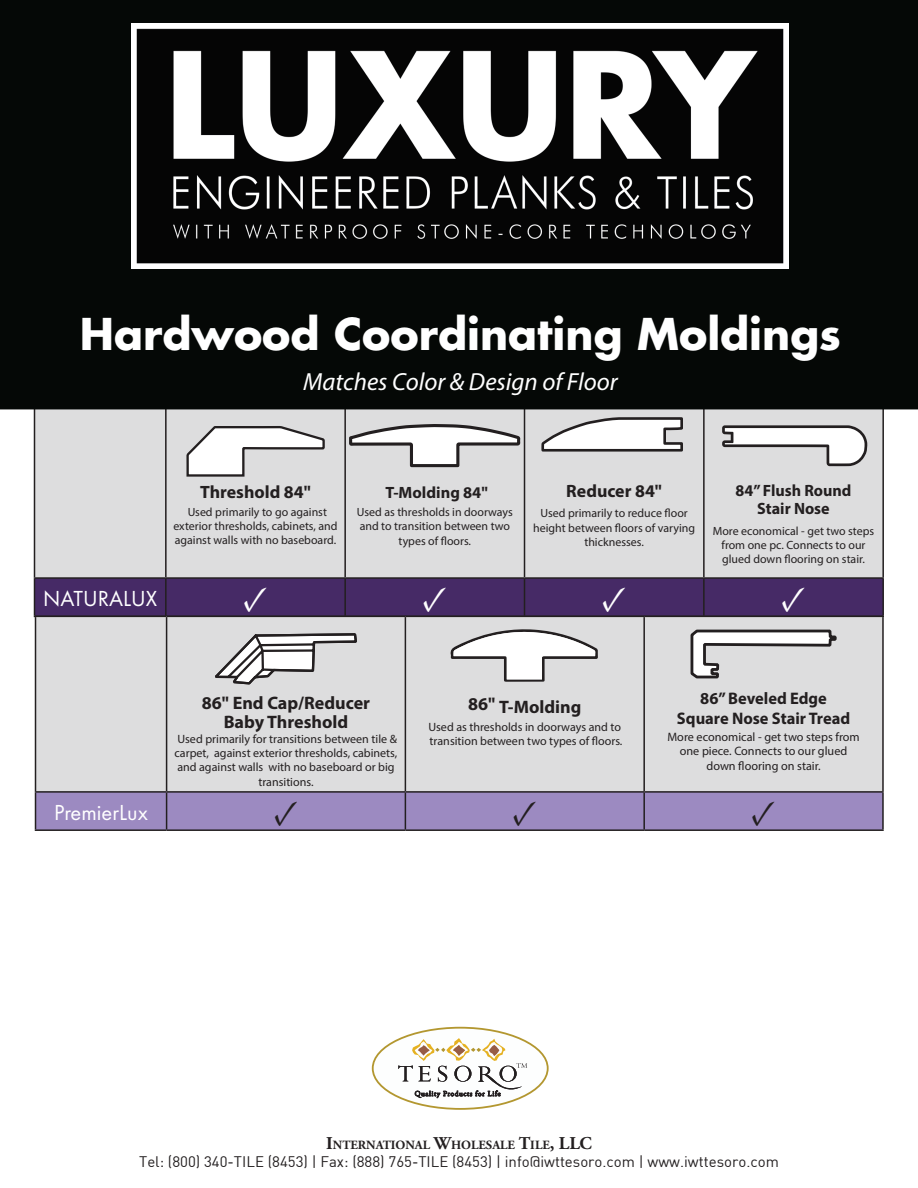
<style>
.page{position:relative;width:918px;height:1188px;background:#fff}
.page>*{position:absolute;margin:0;border:0;box-sizing:border-box;transform-origin:0 0}
.t1{font:700 42.6px "Futura";color:#fff}
.t2{font:36.15px "Minion Pro";color:#fff}
.t3{font:36.15px "Minion Pro";color:#231f20}
.t4{font:italic 24.75px "Myriad Pro";color:#fff}
.t5{font:22.65px "Futura PT";color:#fff}
.t6{font:22.5px "Futura PT";color:#fff}
.t7{font:700 18px "Myriad Pro";color:#231f20}
.t8{font:700 17.85px "Myriad Pro";color:#231f20}
.t9{font:700 16.8px/19.6px "Myriad Pro";color:#231f20;text-align:center}
.t10{font:700 16.35px/18px "Myriad Pro";color:#231f20;text-align:center}
.t11{font:15px "DIN";color:#231f20}
.t12{font:700 12.6px "Adobe Garamond Pro";color:#231f20}
.t13{font:12.15px/14.7px "Myriad Pro";color:#231f20;text-align:center}
.t14{font:12px/14.4px "Myriad Pro";color:#231f20;text-align:center}
.t15{font:11.85px/14.2px "Myriad Pro";color:#231f20;text-align:center}
.t16{font:7.35px "Adobe Garamond Pro";letter-spacing:.085em;color:#231f20}
.s1{font-size:18px}
</style>
<div class="page">
<div style="left:35px;top:407px;width:131px;height:171px;background:#ddddde"></div>
<div style="left:167px;top:409px;width:715px;height:168px;background:#ddddde"></div>
<div style="left:35px;top:579px;width:847px;height:37px;background:#462a66"></div>
<hr style="left:34px;top:407px;width:1px;height:170px;background:#231f20">
<hr style="left:165px;top:407px;width:2px;height:170px;background:#231f20">
<hr style="left:344px;top:407px;width:2px;height:170px;background:#231f20">
<hr style="left:524px;top:407px;width:1px;height:170px;background:#231f20">
<hr style="left:703px;top:407px;width:2px;height:170px;background:#231f20">
<hr style="left:882px;top:407px;width:2px;height:170px;background:#231f20">
<hr style="left:34px;top:577px;width:132px;height:2px;background:#231f20">
<hr style="left:34px;top:579px;width:1px;height:37px;background:#231f20">
<hr style="left:166px;top:577px;width:179px;height:2px;background:#231f20">
<hr style="left:165px;top:579px;width:2px;height:37px;background:#231f20">
<hr style="left:345px;top:577px;width:180px;height:2px;background:#231f20">
<hr style="left:344px;top:579px;width:2px;height:37px;background:#231f20">
<hr style="left:525px;top:577px;width:179px;height:2px;background:#231f20">
<hr style="left:524px;top:579px;width:1px;height:37px;background:#231f20">
<hr style="left:704px;top:577px;width:180px;height:2px;background:#231f20">
<hr style="left:703px;top:579px;width:2px;height:37px;background:#231f20">
<hr style="left:882px;top:579px;width:2px;height:37px;background:#231f20">
<hr style="left:34px;top:616px;width:132px;height:1px;background:#231f20">
<svg style="left:185px;top:425px;width:141px;height:54px"></svg>
<svg style="left:349px;top:422px;width:171px;height:57px"></svg>
<svg style="left:540px;top:413px;width:144px;height:40px"></svg>
<svg style="left:722px;top:425px;width:145px;height:41px"></svg>
<div style="left:0;top:291px;width:918px;height:118px;background:#050806"></div>
<div style="left:0;top:0;width:918px;height:291px;background:#050806"></div>
<div style="left:372px;top:1027px;width:177px;height:83px;border:2px solid #b39730;border-radius:50%"></div>
<svg style="left:398px;top:1038px;width:129px;height:59px"></svg>
<img style="left:132px;top:23px;width:657px;height:245px">
<div style="left:36px;top:616px;width:131px;height:176px;background:#ddddde"></div>
<div style="left:167px;top:617px;width:715px;height:174px;background:#ddddde"></div>
<div style="left:36px;top:793px;width:846px;height:36px;background:#9c8ac1"></div>
<hr style="left:35px;top:616px;width:132px;height:1px;background:#231f20">
<hr style="left:35px;top:617px;width:1px;height:174px;background:#231f20">
<hr style="left:167px;top:616px;width:238px;height:1px;background:#231f20">
<hr style="left:166px;top:617px;width:1px;height:174px;background:#231f20">
<hr style="left:405px;top:616px;width:239px;height:1px;background:#231f20">
<hr style="left:405px;top:617px;width:1px;height:174px;background:#231f20">
<hr style="left:644px;top:616px;width:240px;height:1px;background:#231f20">
<hr style="left:643px;top:617px;width:2px;height:174px;background:#231f20">
<hr style="left:882px;top:617px;width:2px;height:174px;background:#231f20">
<hr style="left:35px;top:791px;width:132px;height:2px;background:#231f20">
<hr style="left:35px;top:793px;width:1px;height:36px;background:#231f20">
<hr style="left:167px;top:791px;width:238px;height:2px;background:#231f20">
<hr style="left:166px;top:793px;width:1px;height:36px;background:#231f20">
<hr style="left:405px;top:791px;width:239px;height:2px;background:#231f20">
<hr style="left:405px;top:793px;width:1px;height:36px;background:#231f20">
<hr style="left:644px;top:791px;width:240px;height:2px;background:#231f20">
<hr style="left:643px;top:793px;width:2px;height:36px;background:#231f20">
<hr style="left:882px;top:793px;width:2px;height:36px;background:#231f20">
<hr style="left:35px;top:829px;width:132px;height:2px;background:#231f20">
<hr style="left:167px;top:829px;width:238px;height:2px;background:#231f20">
<hr style="left:405px;top:829px;width:239px;height:2px;background:#231f20">
<hr style="left:644px;top:829px;width:240px;height:2px;background:#231f20">
<svg style="left:210px;top:632px;width:148px;height:54px"></svg>
<svg style="left:450px;top:629px;width:148px;height:53px"></svg>
<svg style="left:689px;top:628px;width:149px;height:52px"></svg>
<p class="t1" style="left:80px;top:306px;width:763px">Hardwood Coordinating Moldings</p>
<p class="t4" style="left:303px;top:367px;width:316px">Matches Color &amp; Design of Floor</p>
<p class="t8" style="left:200px;top:480px;width:112px">Threshold 84"</p>
<p class="t15" style="left:173px;top:504px;width:166px">Used primarily to go against exterior thresholds, cabinets, and against walls with no baseboard.</p>
<p class="t10" style="left:385px;top:483px;width:104px">T-Molding 84"</p>
<p class="t15" style="left:357px;top:505px;width:158px">Used as thresholds in doorways and to transition between two types of floors.</p>
<p class="t8" style="left:566px;top:479px;width:97px">Reducer 84"</p>
<p class="t15" style="left:533px;top:506px;width:163px">Used primarily to reduce floor height between floors of varying thicknesses.</p>
<p class="t10" style="left:736px;top:481px;width:117px">84” Flush Round<br>Stair Nose</p>
<p class="t15" style="left:713px;top:523px;width:163px">More economical - get two steps from one pc. Connects to our glued down flooring on stair.</p>
<p class="t5" style="left:43px;top:585px;width:116px">NATURALUX</p>
<p class="t2" style="left:243px;top:575px;width:26px">✓</p>
<p class="t2" style="left:423px;top:575px;width:26px">✓</p>
<p class="t2" style="left:602px;top:575px;width:26px">✓</p>
<p class="t2" style="left:781px;top:575px;width:26px">✓</p>
<p class="t7" style="left:202px;top:691px;width:170px">86" End Cap/Reducer</p>
<p class="t7" style="left:224px;top:710px;width:126px">Baby Threshold</p>
<p class="t14" style="left:175px;top:731px;width:224px">Used primarily for transitions between tile &amp; carpet, against exterior thresholds, cabinets, and against walls with no baseboard or big transitions.</p>
<p class="t7" style="left:468px;top:695px;width:115px">86" T-Molding</p>
<p class="t14" style="left:428px;top:719px;width:195px;text-align:left">Used as thresholds in doorways and to transition between two types of floors.</p>
<p class="t9" style="left:677px;top:688px;width:175px">86” Beveled Edge<br>Square Nose Stair Tread</p>
<p class="t13" style="left:667px;top:729px;width:194px">More economical - get two steps from one piece. Connects to our glued down flooring on stair.</p>
<p class="t6" style="left:54px;top:799px;width:95px">PremierLux</p>
<p class="t3" style="left:274px;top:788px;width:26px">✓</p>
<p class="t3" style="left:512px;top:788px;width:26px">✓</p>
<p class="t3" style="left:751px;top:788px;width:26px">✓</p>
<p class="t16" style="left:415px;top:1089px;width:87px">Quality Products for Life</p>
<p class="t12" style="left:326px;top:1138px;width:267px"><span class="s1">I</span>NTERNATIONAL <span class="s1">W</span>HOLESALE <span class="s1">T</span>ILE<span class="s1">, LLC</span></p>
<p class="t11" style="left:139px;top:1152px;width:641px">Tel: (800) 340-TILE (8453) | Fax: (888) 765-TILE (8453) | info@iwttesoro.com | www.iwttesoro.com</p>
</div>
